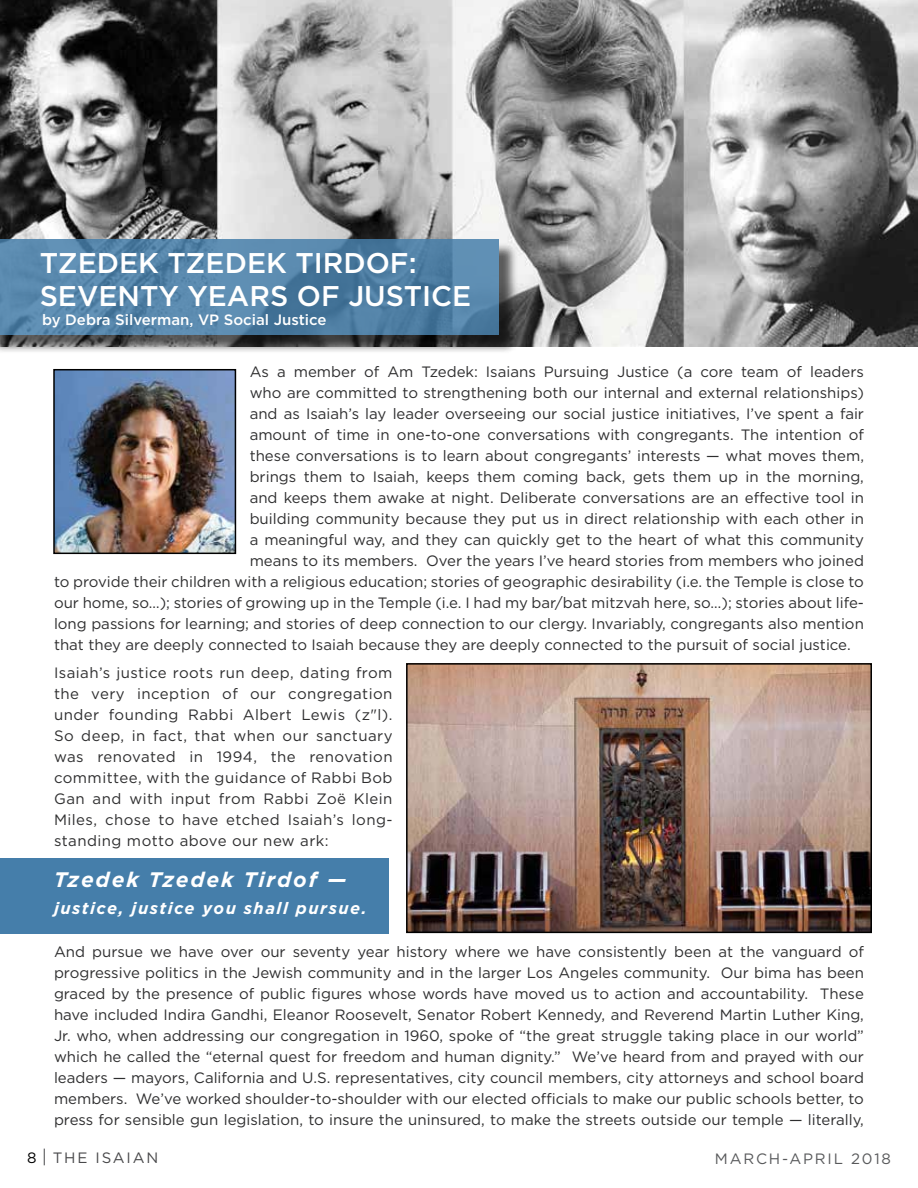
<style>
.page{position:relative;width:918px;height:1188px;background:#fff}
.page>*{position:absolute;margin:0;border:0;box-sizing:border-box;transform-origin:0 0}
.t1{font:500 28.5px/32.2px "Gotham";color:#fff}
.t2{font:italic 700 21px "Gotham";letter-spacing:.09em;color:#fff}
.t3{font:italic 700 16.5px "Gotham";letter-spacing:.09em;color:#fff}
.t4{font:15px/21px "Gotham";color:#2e2e2f;text-align:justify}
.t5{font:500 15px "Gotham";color:#fff}
.t6{font:15px "Gotham";letter-spacing:.12em;color:#58595b}
.t7{font:15px "Gotham";letter-spacing:.12em;color:#48484a}
.s1{color:#000}
.s2{font-size:18px;color:#58595b}
</style>
<div class="page">
<div style="left:0;top:859px;width:389px;height:75px;background:#457eaa"></div>
<img style="left:0;top:0;width:918px;height:347px">
<div style="left:0;top:242px;width:518px;height:112px;background:#000;opacity:.75"></div>
<svg style="left:0;top:240px;width:500px;height:95px;background:#5383a7"></svg>
<img style="left:56px;top:372px;width:177px;height:179px">
<div style="left:53px;top:369px;width:183px;height:185px;border:2px solid #000"></div>
<img style="left:409px;top:666px;width:460px;height:264px">
<div style="left:406px;top:663px;width:466px;height:270px;border:2px solid #000"></div>
<h1 class="t1" style="left:40px;top:247px;width:433px">TZEDEK TZEDEK TIRDOF:<br>SEVENTY YEARS OF JUSTICE</h1>
<p class="t5" style="left:42px;top:310px;width:286px">by Debra Silverman, VP Social Justice</p>
<p class="t4" style="left:250px;top:361px;width:616px">As a member of Am Tzedek: Isaians Pursuing Justice (a core team of leaders</p>
<p class="t4" style="left:250px;top:382px;width:616px">who are committed to strengthening both our internal and external relationships)</p>
<p class="t4" style="left:250px;top:403px;width:616px">and as Isaiah’s lay leader overseeing our social justice initiatives, I’ve spent a fair</p>
<p class="t4" style="left:250px;top:424px;width:616px">amount of time in one-to-one conversations with congregants. The intention of</p>
<p class="t4" style="left:250px;top:445px;width:616px">these conversations is to learn about congregants’ interests — what moves them,</p>
<p class="t4" style="left:250px;top:466px;width:616px">brings them to Isaiah, keeps them coming back, gets them up in the morning,</p>
<p class="t4" style="left:250px;top:487px;width:616px">and keeps them awake at night. Deliberate conversations are an effective tool in</p>
<p class="t4" style="left:250px;top:508px;width:616px">building community because they put us in direct relationship with each other in</p>
<p class="t4" style="left:250px;top:529px;width:616px">a meaningful way, and they can quickly get to the heart of what this community</p>
<p class="t4" style="left:250px;top:550px;width:616px">means to its members. Over the years I’ve heard stories from members who joined</p>
<p class="t4" style="left:54px;top:571px;width:811px">to provide their children with a religious education; stories of geographic desirability (i.e. the Temple is close to</p>
<p class="t4" style="left:54px;top:592px;width:812px">our home, so…); stories of growing up in the Temple (i.e. I had my bar/bat mitzvah here, so…); stories about life-</p>
<p class="t4" style="left:54px;top:613px;width:811px">long passions for learning; and stories of deep connection to our clergy. Invariably, congregants also mention</p>
<p class="t4" style="left:54px;top:634px;width:798px">that they are deeply connected to Isaiah because they are deeply connected to the pursuit of social justice.</p>
<p class="t4" style="left:54px;top:662px;width:340px">Isaiah’s justice roots run deep, dating from the very inception of our congregation under founding Rabbi Albert Lewis (z"l).<br>So deep, in fact, that when our sanctuary was renovated in 1994, the renovation committee, with the guidance of Rabbi Bob Gan and with input from Rabbi Zoë Klein Miles, chose to have etched Isaiah’s long&shy;standing motto above our new ark:</p>
<h2 class="t2" style="left:54px;top:866px;width:294px">Tzedek Tzedek Tirdof —</h2>
<p class="t3" style="left:54px;top:897px;width:314px">justice, justice you shall pursue.</p>
<p class="t4" style="left:54px;top:941px;width:812px">And pursue we have over our seventy year history where we have consistently been at the vanguard of progressive politics in the Jewish community and in the larger Los Angeles community. Our bima has been graced by the presence of public figures whose words have moved us to action and accountability. These have included Indira Gandhi, Eleanor Roosevelt, Senator Robert Kennedy, and Reverend Martin Luther King, Jr. who, when addressing our congregation in 1960, spoke of “the great struggle taking place in our world” which he called the “eternal quest for freedom and human dignity.” We’ve heard from and prayed with our leaders — mayors, California and U.S. representatives, city council members, city attorneys and school board members. We’ve worked shoulder-to-shoulder with our elected officials to make our public schools better, to press for sensible gun legislation, to insure the uninsured, to make the streets outside our temple — literally,</p>
<p class="t7" style="left:27px;top:1148px;width:133px"><span class="s1">8</span> <span class="s2">|</span> THE ISAIAN</p>
<p class="t6" style="left:715px;top:1149px;width:178px">MARCH-APRIL 2018</p>
</div>
